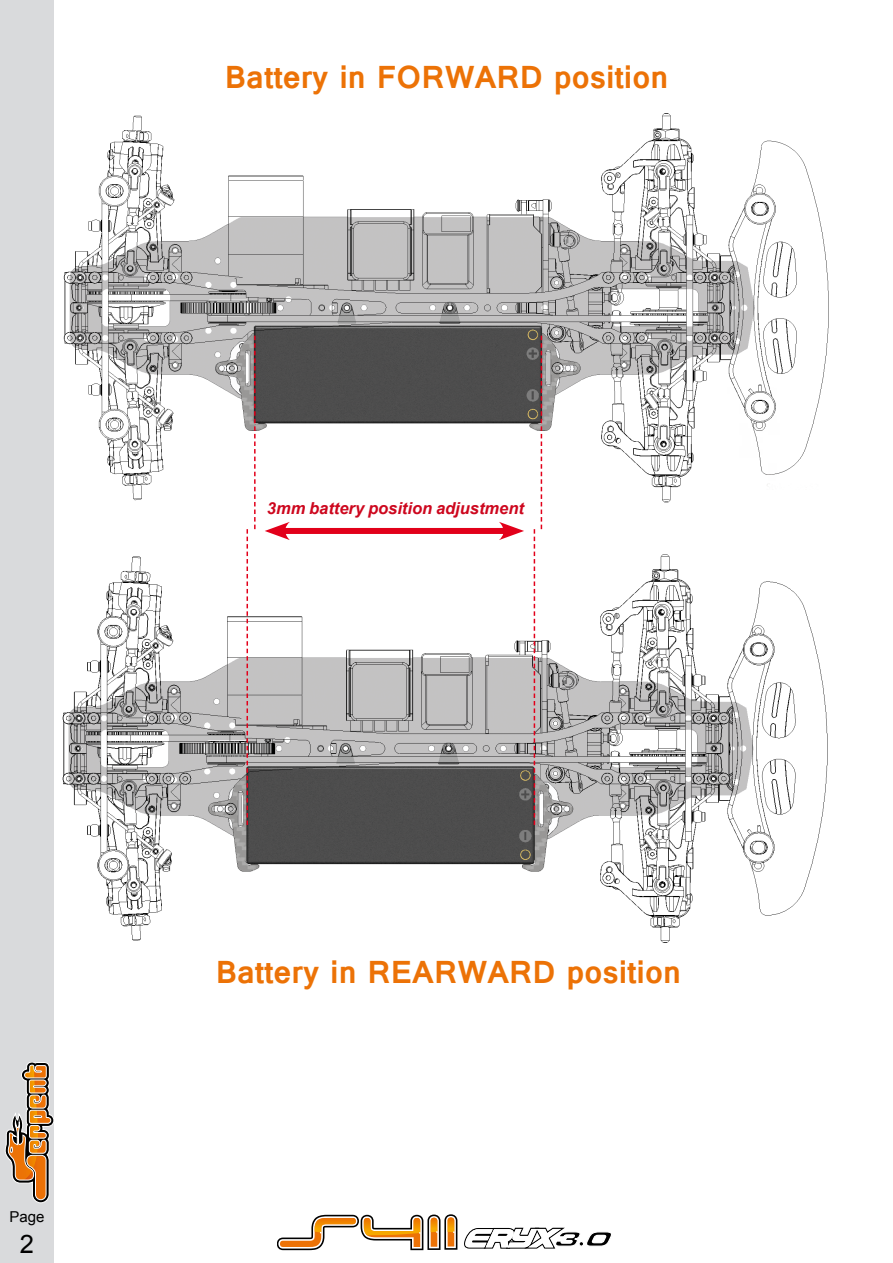
<style>
.page{position:relative;width:893px;height:1263px;background:#fff}
.page>*{position:absolute;margin:0;border:0;box-sizing:border-box;transform-origin:0 0}
.t1{font:700 34.5px "Vrinda";color:#ec7206}
.t2{font:25.5px "Arial";color:#000}
.t3{font:italic 700 16.5px "Arial";color:#cd071e}
.t4{font:15px "Arial";color:#000}
</style>
<div class="page">
<div style="left:0;top:0;width:54px;height:1263px;background:#d9dadc"></div>
<svg style="left:5px;top:1062px;width:49px;height:141px"></svg>
<svg style="left:277px;top:1214px;width:334px;height:36px"></svg>
<img style="left:62px;top:551px;width:766px;height:392px">
<img style="left:63px;top:113px;width:766px;height:394px">
<svg style="left:247px;top:529px;width:1px;height:296px"></svg>
<div style="left:279px;top:528px;width:230px;height:6px;background:#e2001a"></div>
<svg style="left:499px;top:522px;width:25px;height:18px"></svg>
<svg style="left:265px;top:522px;width:25px;height:18px"></svg>
<svg style="left:534px;top:529px;width:1px;height:296px"></svg>
<svg style="left:254px;top:336px;width:2px;height:193px"></svg>
<svg style="left:541px;top:336px;width:1px;height:193px"></svg>
<p class="t1" style="left:225px;top:54px;width:445px">Battery in FORWARD position</p>
<p class="t3" style="left:267px;top:498px;width:259px">3mm battery position adjustment</p>
<p class="t4" style="left:9px;top:1207px;width:37px">Page</p>
<p class="t2" style="left:20px;top:1227px;width:16px">2</p>
<p class="t1" style="left:216px;top:949px;width:467px">Battery in REARWARD position</p>
</div>
